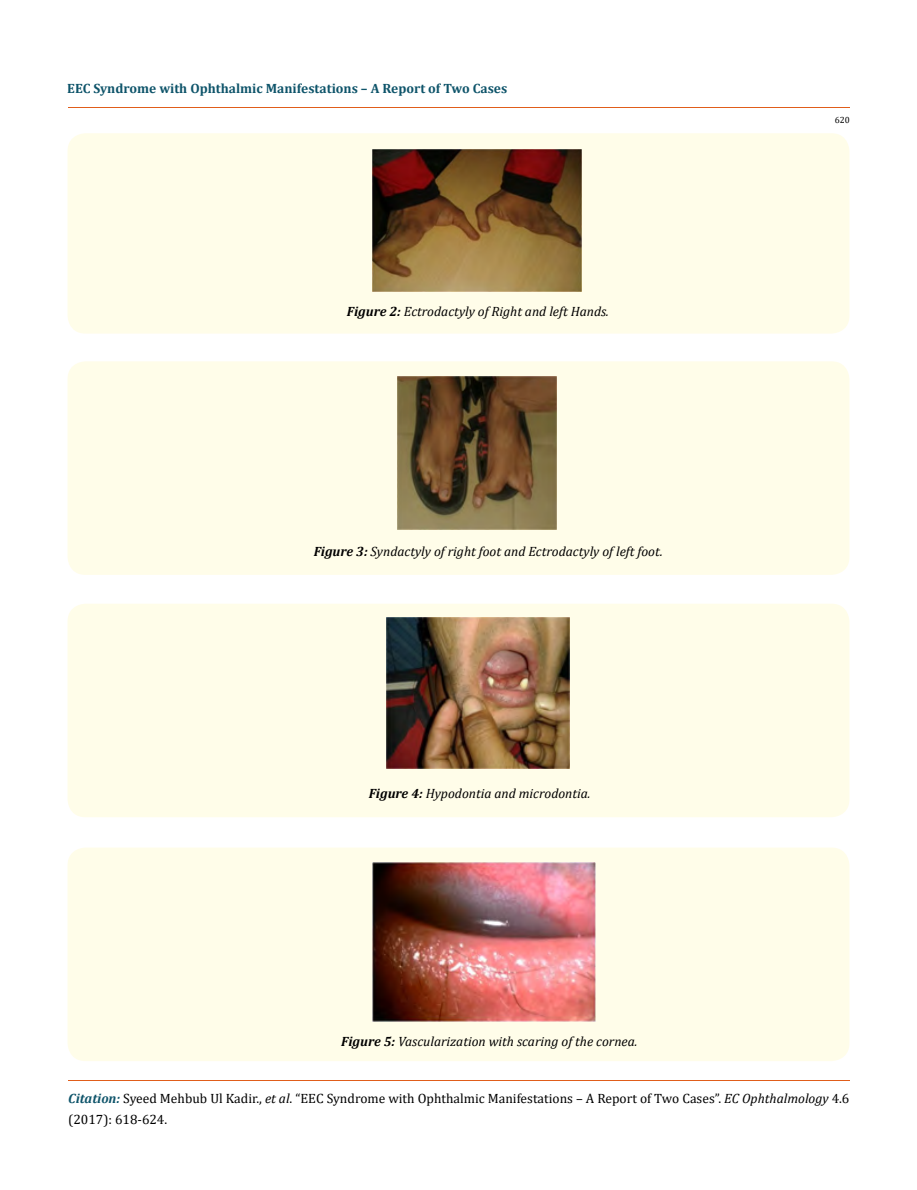
<style>
.page{position:relative;width:917px;height:1190px;background:#fff}
.page>*{position:absolute;margin:0;border:0;box-sizing:border-box;transform-origin:0 0}
.t1{font:italic 13.5px "Cambria";color:#000}
.t2{font:13.5px/21px "Cambria";color:#000}
.t3{font:700 13.5px "Cambria";color:#0e546a}
.t4{font:9px "Cambria";color:#000}
.s1{font-weight:700}
.s2{font-weight:700;font-style:italic;color:#0e546a}
.s3{font-style:italic}
</style>
<div class="page">
<hr style="left:68px;top:108px;width:781px;height:1px;background:#e05d1a">
<hr style="left:68px;top:1080px;width:781px;height:1px;background:#e05d1a">
<div style="left:68px;top:133px;width:781px;height:200px;background:#fffde9;border-radius:18px"></div>
<img style="left:372px;top:150px;width:209px;height:141px">
<div style="left:68px;top:361px;width:781px;height:214px;background:#fffde9;border-radius:18px"></div>
<img style="left:397px;top:376px;width:159px;height:153px">
<div style="left:68px;top:603px;width:781px;height:214px;background:#fffde9;border-radius:18px"></div>
<img style="left:387px;top:617px;width:182px;height:151px">
<div style="left:68px;top:847px;width:781px;height:214px;background:#fffde9;border-radius:18px"></div>
<img style="left:373px;top:862px;width:222px;height:159px">
<p class="t3" style="left:67px;top:79px;width:441px">EEC Syndrome with Ophthalmic Manifestations – A Report of Two Cases</p>
<p class="t1" style="left:347px;top:302px;width:263px"><span class="s1">Figure 2:</span> Ectrodactyly of Right and left Hands.</p>
<p class="t1" style="left:314px;top:542px;width:350px"><span class="s1">Figure 3:</span> Syndactyly of right foot and Ectrodactyly of left foot.</p>
<p class="t1" style="left:369px;top:783px;width:223px"><span class="s1">Figure 4:</span> Hypodontia and microdontia.</p>
<p class="t1" style="left:341px;top:1032px;width:298px"><span class="s1">Figure 5:</span> Vascularization with scaring of the cornea.</p>
<p class="t4" style="left:834px;top:115px;width:16px">620</p>
<p class="t2" style="left:68px;top:1087px;width:782px"><span class="s2">Citation:</span> Syeed Mehbub Ul Kadir., <span class="s3">et al</span>. “EEC Syndrome with Ophthalmic Manifestations – A Report of Two Cases”. <span class="s3">EC Ophthalmology</span> 4.6 (2017): 618-624.</p>
</div>
